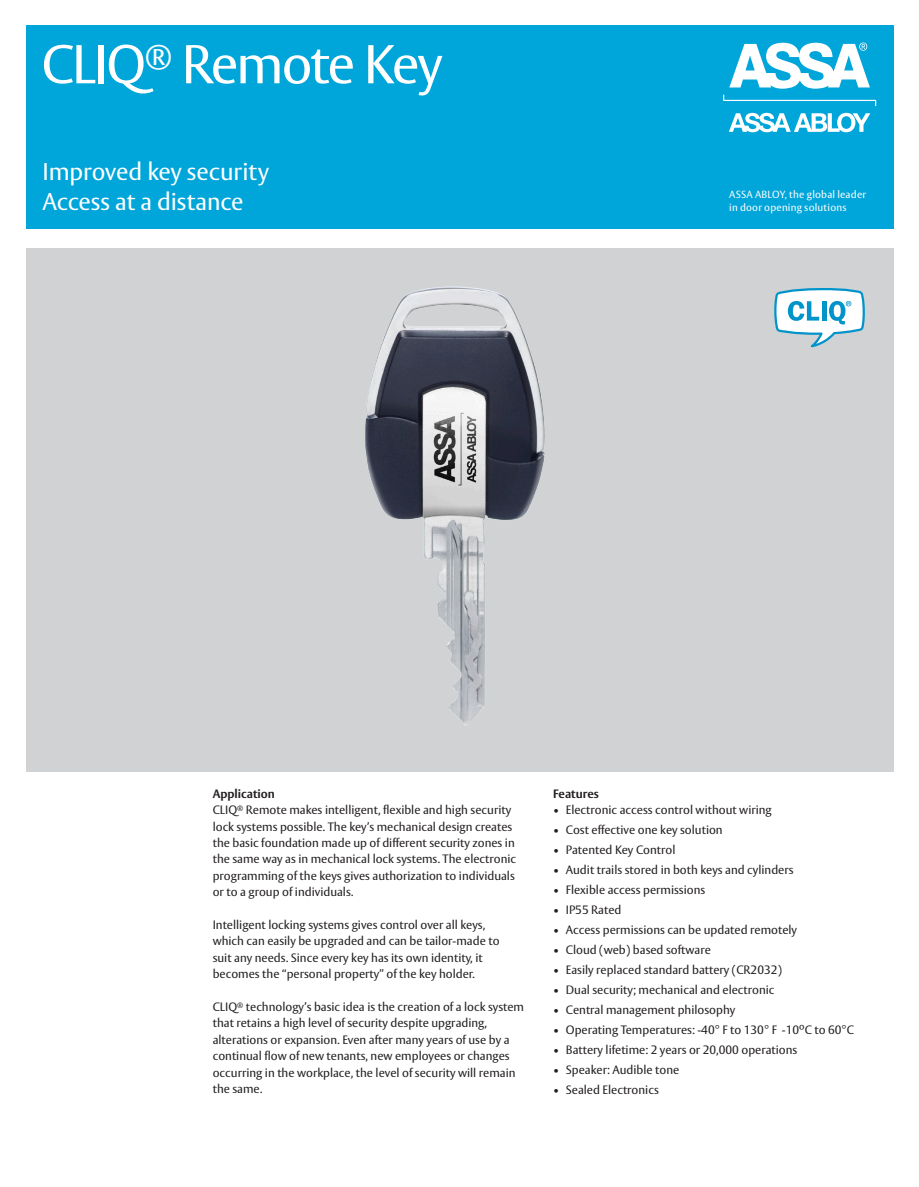
<style>
.page{position:relative;width:919px;height:1187px;background:#fff}
.page>*{position:absolute;margin:0;border:0;box-sizing:border-box;transform-origin:0 0}
.Huvudrubrik_framsida{font:54px "ASSA Vesta";letter-spacing:-.035em;color:#fff}
.Underrubrik_framsida{font:24px "ASSA Vesta";letter-spacing:-.005em;color:#fff}
.Brödtext{font:12px "ASSA Vesta";color:#231f20}
.Punktlista{font:12px "ASSA Vesta";color:#231f20}
.Brödtext_rubrik{font:700 12px "ASSA Vesta";color:#231f20}
.t1{font:10.2px/13px "ASSA Vesta";letter-spacing:.02em;color:#fff}
</style>
<div class="page">
<div style="left:26px;top:248px;width:867px;height:523px;background:#d1d2d4"></div>
<div style="left:26px;top:26px;width:867px;height:203px;background:#00a5da"></div>
<svg style="left:723px;top:95px;width:153px;height:11px"></svg>
<svg style="left:729px;top:113px;width:141px;height:19px"></svg>
<svg style="left:729px;top:43px;width:140px;height:46px"></svg>
<img style="left:365px;top:286px;width:180px;height:440px">
<svg style="left:774px;top:288px;width:90px;height:59px"></svg>
<p class="Huvudrubrik_framsida" style="left:41px;top:32px;width:402px">CLIQ<sup>®</sup> Remote Key</p>
<p class="Underrubrik_framsida" style="left:43px;top:157px;width:228px">Improved key security</p>
<p class="Underrubrik_framsida" style="left:43px;top:187px;width:202px">Access at a distance</p>
<p class="t1" style="left:729px;top:189px;width:138px">ASSA ABLOY, the global leader in door opening solutions</p>
<p class="Brödtext_rubrik" style="left:213px;top:786px;width:64px">Application</p>
<p class="Brödtext" style="left:213px;top:802px;width:300px">CLIQ<sup>®</sup> Remote makes intelligent, flexible and high security</p>
<p class="Brödtext" style="left:213px;top:819px;width:301px">lock systems possible. The key’s mechanical design creates</p>
<p class="Brödtext" style="left:213px;top:835px;width:303px">the basic foundation made up of different security zones in</p>
<p class="Brödtext" style="left:213px;top:851px;width:305px">the same way as in mechanical lock systems. The electronic</p>
<p class="Brödtext" style="left:213px;top:868px;width:303px">programming of the keys gives authorization to individuals</p>
<p class="Brödtext" style="left:213px;top:884px;width:142px">or to a group of individuals.</p>
<p class="Brödtext" style="left:213px;top:917px;width:274px">Intelligent locking systems gives control over all keys,</p>
<p class="Brödtext" style="left:213px;top:933px;width:288px">which can easily be upgraded and can be tailor-made to</p>
<p class="Brödtext" style="left:213px;top:950px;width:271px">suit any needs. Since every key has its own identity, it</p>
<p class="Brödtext" style="left:213px;top:966px;width:264px">becomes the “personal property” of the key holder.</p>
<p class="Brödtext" style="left:213px;top:999px;width:313px">CLIQ<sup>®</sup> technology’s basic idea is the creation of a lock system</p>
<p class="Brödtext" style="left:213px;top:1015px;width:276px">that retains a high level of security despite upgrading,</p>
<p class="Brödtext" style="left:213px;top:1032px;width:298px">alterations or expansion. Even after many years of use by a</p>
<p class="Brödtext" style="left:213px;top:1048px;width:298px">continual flow of new tenants, new employees or changes</p>
<p class="Brödtext" style="left:213px;top:1064px;width:304px">occurring in the workplace, the level of security will remain</p>
<p class="Brödtext" style="left:213px;top:1081px;width:51px">the same.</p>
<p class="Brödtext_rubrik" style="left:553px;top:786px;width:47px">Features</p>
<p class="Punktlista" style="left:553px;top:802px;width:220px">• Electronic access control without wiring</p>
<p class="Punktlista" style="left:553px;top:822px;width:171px">• Cost effective one key solution</p>
<p class="Punktlista" style="left:553px;top:842px;width:124px">• Patented Key Control</p>
<p class="Punktlista" style="left:553px;top:862px;width:242px">• Audit trails stored in both keys and cylinders</p>
<p class="Punktlista" style="left:553px;top:882px;width:154px">• Flexible access permissions</p>
<p class="Punktlista" style="left:553px;top:902px;width:70px">• IP55 Rated</p>
<p class="Punktlista" style="left:553px;top:922px;width:245px">• Access permissions can be updated remotely</p>
<p class="Punktlista" style="left:553px;top:942px;width:159px">• Cloud (web) based software</p>
<p class="Punktlista" style="left:553px;top:962px;width:230px">• Easily replaced standard battery (CR2032)</p>
<p class="Punktlista" style="left:553px;top:982px;width:223px">• Dual security; mechanical and electronic</p>
<p class="Punktlista" style="left:553px;top:1002px;width:184px">• Central management philosophy</p>
<p class="Punktlista" style="left:553px;top:1022px;width:302px">• Operating Temperatures: -40° F to 130° F -10ºC to 60°C</p>
<p class="Punktlista" style="left:553px;top:1042px;width:246px">• Battery lifetime: 2 years or 20,000 operations</p>
<p class="Punktlista" style="left:553px;top:1062px;width:128px">• Speaker: Audible tone</p>
<p class="Punktlista" style="left:553px;top:1082px;width:107px">• Sealed Electronics</p>
</div>
